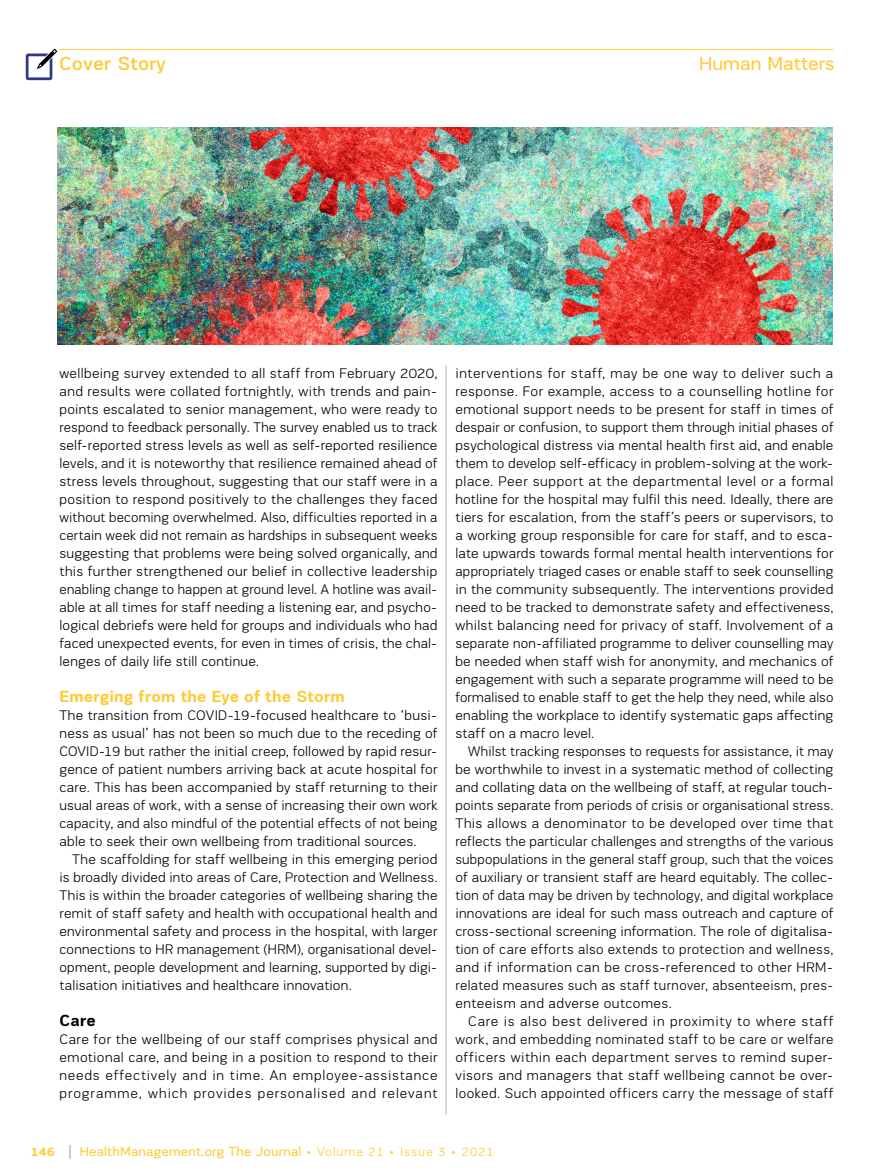
<style>
.page{position:relative;width:893px;height:1174px;background:#fff}
.page>*{position:absolute;margin:0;border:0;box-sizing:border-box;transform-origin:0 0}
.t1{font:19.5px "PRC Fidelity";color:#feca36}
.t2{font:500 19.5px "PRC Fidelity";letter-spacing:.01em;color:#feca36}
.t3{font:700 16.5px "PRC Fidelity";letter-spacing:.01em;color:#feca36}
.t4{font:700 16.5px "PRC Fidelity";color:#000}
.t5{font:300 14.25px/18px "PRC Fidelity";letter-spacing:.015em;color:#000;text-align:justify}
.t6{font:13.5px "PRC Fidelity";letter-spacing:.01em;color:#feca36}
.t7{font:700 12.75px "PRC Fidelity";color:#feca36}
.s1{font-weight:300;font-size:12.75px}
</style>
<div class="page">
<svg style="left:70px;top:1145px;width:1px;height:13px"></svg>
<svg style="left:25px;top:49px;width:32px;height:32px"></svg>
<hr style="left:60px;top:49px;width:773px;height:1px;background:#feca36">
<hr style="left:446px;top:365px;width:1px;height:749px;background:#b3b2b2">
<img style="left:57px;top:128px;width:775px;height:216px">
<h1 class="t2" style="left:59px;top:52px;width:108px">Cover Story</h1>
<h1 class="t1" style="left:699px;top:53px;width:137px">Human Matters</h1>
<p class="t5" style="left:60px;top:364px;width:379px">wellbeing survey extended to all staff from February 2020, and results were collated fortnightly, with trends and pain&shy;points escalated to senior management, who were ready to respond to feedback personally. The survey enabled us to track self-reported stress levels as well as self-reported resilience levels, and it is noteworthy that resilience remained ahead of stress levels throughout, suggesting that our staff were in a position to respond positively to the challenges they faced without becoming overwhelmed. Also, difficulties reported in a certain week did not remain as hardships in subsequent weeks suggesting that problems were being solved organically, and this further strengthened our belief in collective leadership enabling change to happen at ground level. A hotline was avail&shy;able at all times for staff needing a listening ear, and psycho&shy;logical debriefs were held for groups and individuals who had faced unexpected events, for even in times of crisis, the chal&shy;lenges of daily life still continue.</p>
<p class="t3" style="left:60px;top:687px;width:287px">Emerging from the Eye of the Storm</p>
<p class="t5" style="left:60px;top:706px;width:379px">The transition from COVID-19-focused healthcare to ‘busi&shy;ness as usual’ has not been so much due to the receding of COVID-19 but rather the initial creep, followed by rapid resur&shy;gence of patient numbers arriving back at acute hospital for care. This has been accompanied by staff returning to their usual areas of work, with a sense of increasing their own work capacity, and also mindful of the potential effects of not being able to seek their own wellbeing from traditional sources.</p>
<p class="t5" style="left:60px;top:850px;width:379px;text-indent:13px">The scaffolding for staff wellbeing in this emerging period is broadly divided into areas of Care, Protection and Wellness.<br>This is within the broader categories of wellbeing sharing the remit of staff safety and health with occupational health and environmental safety and process in the hospital, with larger connections to HR management (HRM), organisational devel&shy;opment, people development and learning, supported by digi&shy;talisation initiatives and healthcare innovation.</p>
<p class="t4" style="left:60px;top:1011px;width:38px">Care</p>
<p class="t5" style="left:60px;top:1030px;width:379px">Care for the wellbeing of our staff comprises physical and emotional care, and being in a position to respond to their needs effectively and in time. An employee-assistance programme, which provides personalised and relevant</p>
<p class="t5" style="left:455px;top:364px;width:379px">interventions for staff, may be one way to deliver such a response. For example, access to a counselling hotline for emotional support needs to be present for staff in times of despair or confusion, to support them through initial phases of psychological distress via mental health first aid, and enable them to develop self-efficacy in problem-solving at the work&shy;place. Peer support at the departmental level or a formal hotline for the hospital may fulfil this need. Ideally, there are tiers for escalation, from the staff’s peers or supervisors, to a working group responsible for care for staff, and to esca&shy;late upwards towards formal mental health interventions for appropriately triaged cases or enable staff to seek counselling in the community subsequently. The interventions provided need to be tracked to demonstrate safety and effectiveness, whilst balancing need for privacy of staff. Involvement of a separate non-affiliated programme to deliver counselling may be needed when staff wish for anonymity, and mechanics of engagement with such a separate programme will need to be formalised to enable staff to get the help they need, while also enabling the workplace to identify systematic gaps affecting staff on a macro level.</p>
<p class="t5" style="left:455px;top:742px;width:379px;text-indent:13px">Whilst tracking responses to requests for assistance, it may be worthwhile to invest in a systematic method of collecting and collating data on the wellbeing of staff, at regular touch&shy;points separate from periods of crisis or organisational stress.<br>This allows a denominator to be developed over time that reflects the particular challenges and strengths of the various subpopulations in the general staff group, such that the voices of auxiliary or transient staff are heard equitably. The collec&shy;tion of data may be driven by technology, and digital workplace innovations are ideal for such mass outreach and capture of cross-sectional screening information. The role of digitalisa&shy;tion of care efforts also extends to protection and wellness, and if information can be cross-referenced to other HRM&shy;related measures such as staff turnover, absenteeism, pres&shy;enteeism and adverse outcomes.</p>
<p class="t5" style="left:455px;top:1012px;width:379px;text-indent:13px">Care is also best delivered in proximity to where staff work, and embedding nominated staff to be care or welfare officers within each department serves to remind super&shy;visors and managers that staff wellbeing cannot be over&shy;looked. Such appointed officers carry the message of staff</p>
<p class="t7" style="left:31px;top:1144px;width:25px">146</p>
<p class="t6" style="left:80px;top:1144px;width:416px">HealthManagement.org The Journal <span class="s1">• Volume 21 • Issue 3 • 2021</span></p>
</div>
